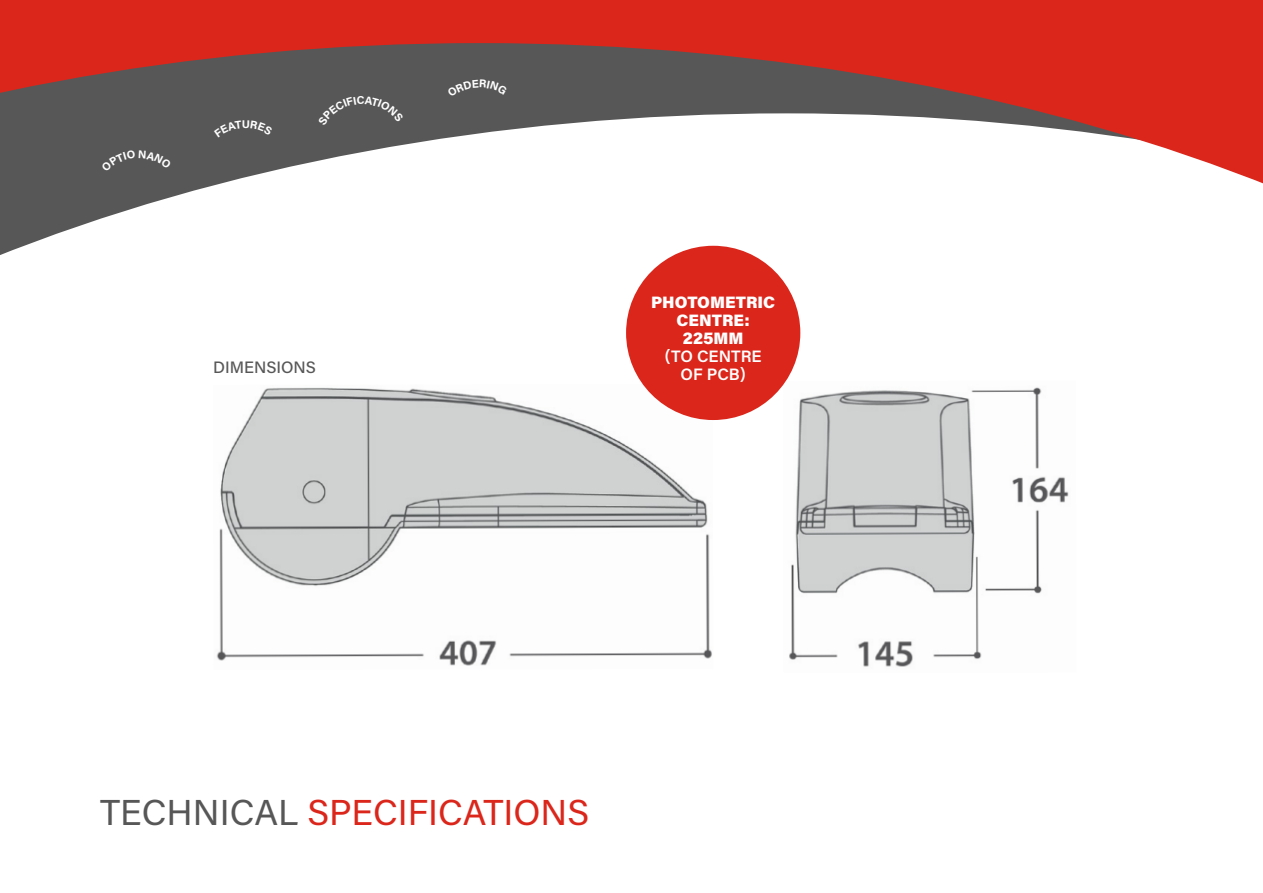
<style>
.page{position:relative;width:1263px;height:893px;background:#fff}
.page>*{position:absolute;margin:0;border:0;box-sizing:border-box;transform-origin:0 0}
.t1{font:36px "Acumin Pro";color:#db261b}
.t2{font:900 16.5px/18px "Acumin Pro";color:#fff;text-align:center}
.t3{font:600 16.5px/18px "Acumin Pro";color:#fff;text-align:center}
.t4{font:500 16.5px "Acumin Pro";color:#585757}
.s1{color:#585757}
</style>
<div class="page">
<img style="left:216px;top:384px;width:496px;height:282px">
<img style="left:783px;top:381px;width:286px;height:286px">
<div style="left:626px;top:246px;width:174px;height:174px;background:#db261b;border-radius:50%"></div>
<svg style="left:0;top:188px;width:759px;height:71px"></svg>
<svg style="left:0;top:0;width:1263px;height:188px"></svg>
<div style="left:101px;top:150px;width:71px;height:22px;background:#585757"></div>
<svg style="left:214px;top:120px;width:59px;height:17px"></svg>
<div style="left:318px;top:96px;width:86px;height:29px;background:#585757"></div>
<svg style="left:447px;top:79px;width:60px;height:18px"></svg>
<p class="t4" style="left:213px;top:356px;width:104px">DIMENSIONS</p>
<p class="t2" style="left:651px;top:293px;width:126px">PHOTOMETRIC<br>CENTRE:<br>225MM</p>
<p class="t3" style="left:665px;top:347px;width:99px">(TO CENTRE<br>OF PCB)</p>
<p class="t1" style="left:100px;top:787px;width:490px"><span class="s1">TECHNICAL</span> SPECIFICATIONS</p>
</div>
